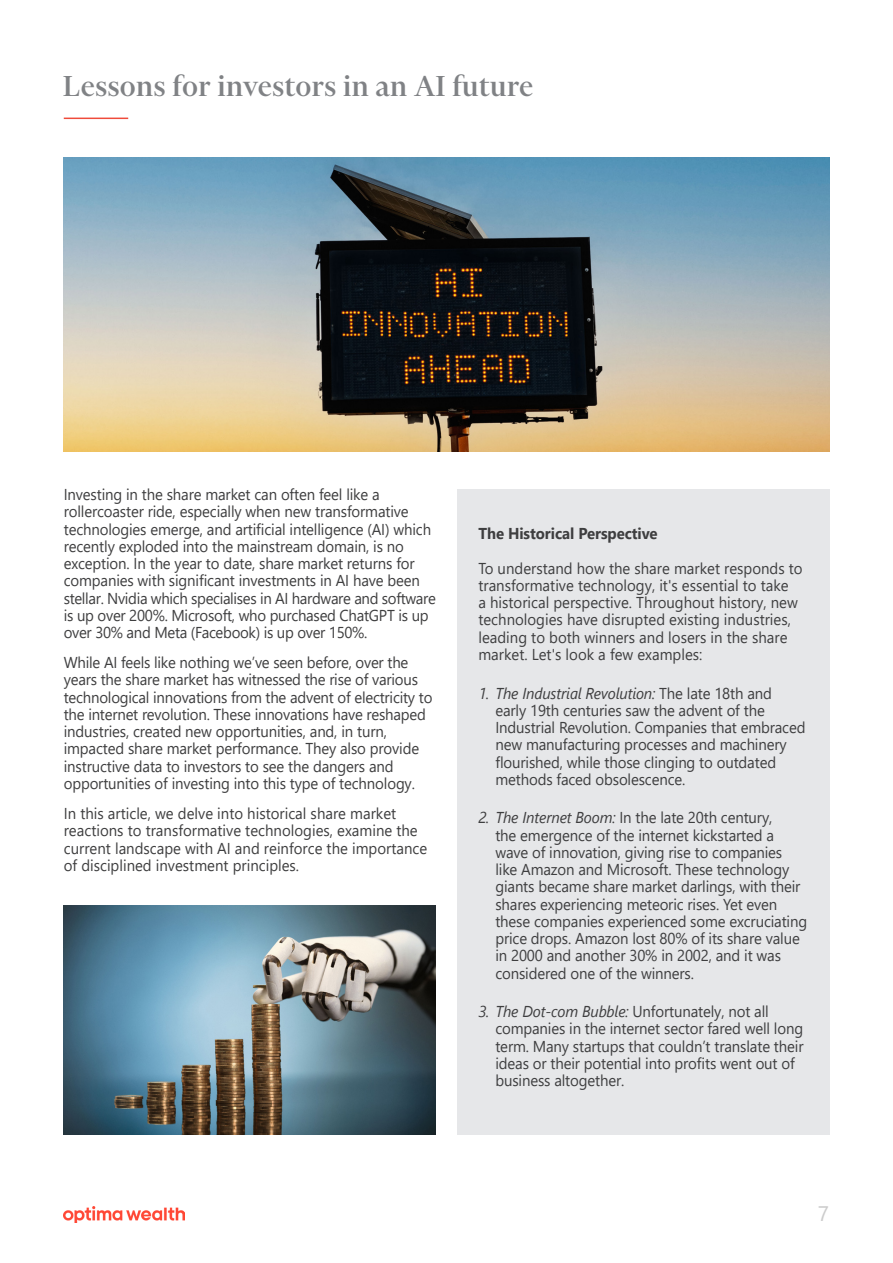
<style>
.page{position:relative;width:893px;height:1263px;background:#fff}
.page>*{position:absolute;margin:0;border:0;box-sizing:border-box;transform-origin:0 0}
.t1{font:500 33px "Financier Display";letter-spacing:.02em;color:#808285}
.t2{font:21px "Segoe UI";color:#ccc}
.Para_Text{font:15.75px/17.2px "Segoe UI";letter-spacing:-.01em;color:#3e3e3f;scale:.95 1}
.Para_Text-2{font:700 15.75px "Segoe UI";letter-spacing:-.005em;color:#3e3e3f;scale:.95 1}
.s1{font-style:italic}
</style>
<div class="page">
<img style="left:64px;top:1207px;width:120px;height:15px">
<img style="left:64px;top:157px;width:765px;height:295px">
<div style="left:457px;top:489px;width:372px;height:645px;background:#e6e7e9"></div>
<img style="left:64px;top:906px;width:372px;height:228px">
<hr style="left:64px;top:118px;width:64px;height:1px;background:#ef4b3b">
<p class="t1" style="left:63px;top:68px;width:471px">Lessons for investors in an AI future</p>
<p class="Para_Text" style="left:64px;top:485px;width:393px">Investing in the share market can often feel like a rollercoaster ride, especially when new transformative technologies emerge, and artificial intelligence (AI) which recently exploded into the mainstream domain, is no exception. In the year to date, share market returns for companies with significant investments in AI have been stellar. Nvidia which specialises in AI hardware and software is up over 200%. Microsoft, who purchased ChatGPT is up over 30% and Meta (Facebook) is up over 150%.</p>
<p class="Para_Text" style="left:64px;top:653px;width:390px">While AI feels like nothing we’ve seen before, over the years the share market has witnessed the rise of various technological innovations from the advent of electricity to the internet revolution. These innovations have reshaped industries, created new opportunities, and, in turn, impacted share market performance. They also provide instructive data to investors to see the dangers and opportunities of investing into this type of technology.</p>
<p class="Para_Text" style="left:64px;top:803px;width:384px">In this article, we delve into historical share market reactions to transformative technologies, examine the current landscape with AI and reinforce the importance of disciplined investment principles.</p>
<p class="Para_Text-2" style="left:478px;top:519px;width:190px">The Historical Perspective</p>
<p class="Para_Text" style="left:478px;top:558px;width:343px">To understand how the share market responds to transformative technology, it's essential to take<br>a historical perspective. Throughout history, new technologies have disrupted existing industries, leading to both winners and losers in the share market. Let's look a few examples:</p>
<p class="Para_Text" style="left:495px;top:683px;width:328px;text-indent:-17px"><span class="s1">1. The Industrial Revolution:</span> The late 18th and early 19th centuries saw the advent of the Industrial Revolution. Companies that embraced new manufacturing processes and machinery flourished, while those clinging to outdated methods faced obsolescence.</p>
<p class="Para_Text" style="left:495px;top:808px;width:330px;text-indent:-17px"><span class="s1">2. The Internet Boom:</span> In the late 20th century,<br>the emergence of the internet kickstarted a wave of innovation, giving rise to companies like Amazon and Microsoft. These technology giants became share market darlings, with their shares experiencing meteoric rises. Yet even these companies experienced some excruciating price drops. Amazon lost 80% of its share value in 2000 and another 30% in 2002, and it was considered one of the winners.</p>
<p class="Para_Text" style="left:495px;top:1001px;width:326px;text-indent:-17px"><span class="s1">3. The Dot-com Bubble:</span> Unfortunately, not all companies in the internet sector fared well long term. Many startups that couldn’t translate their ideas or their potential into profits went out of business altogether.</p>
<h2 class="t2" style="left:818px;top:1193px;width:13px">7</h2>
</div>
